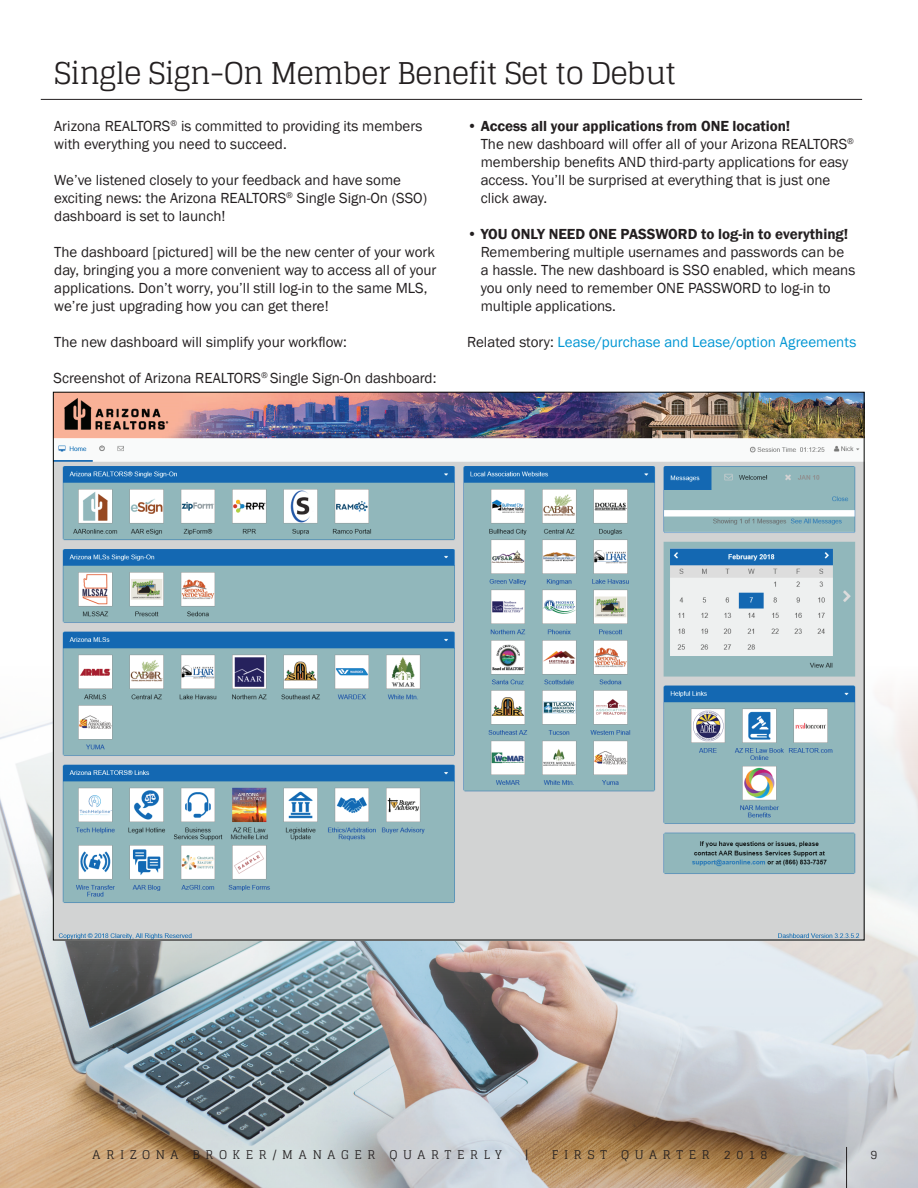
<style>
.page{position:relative;width:918px;height:1188px;background:#fff}
.page>*{position:absolute;margin:0;border:0;box-sizing:border-box;transform-origin:0 0}
.t1{font:30px "Glegoo";letter-spacing:-.03em;color:#231f20}
.t2{font:15px/18px "Franklin Gothic";color:#231f20}
.t3{font:15px "Franklin Gothic";color:#0096d3}
.t4{font:12px "Glegoo";letter-spacing:.47em;color:#231f20}
.s1{font-weight:600}
.s2{color:#231f20}
</style>
<div class="page">
<img style="left:0;top:666px;width:918px;height:522px">
<img style="left:55px;top:394px;width:807px;height:544px">
<hr style="left:41px;top:99px;width:821px;height:1px;background:#231f20">
<hr style="left:846px;top:1147px;width:1px;height:41px;background:#231f20">
<h1 class="t1" style="left:54px;top:55px;width:624px">Single Sign-On Member Benefit Set to Debut</h1>
<p class="t2" style="left:54px;top:117px;width:370px">Arizona REALTORS<sup>®</sup> is committed to providing its members with everything you need to succeed.</p>
<p class="t2" style="left:54px;top:171px;width:374px">We’ve listened closely to your feedback and have some exciting news: the Arizona REALTORS<sup>®</sup> Single Sign-On (SSO) dashboard is set to launch!</p>
<p class="t2" style="left:54px;top:243px;width:384px">The dashboard [pictured] will be the new center of your work day, bringing you a more convenient way to access all of your applications. Don’t worry, you’ll still log-in to the same MLS, we’re just upgrading how you can get there!</p>
<p class="t2" style="left:54px;top:333px;width:294px">The new dashboard will simplify your workflow:</p>
<p class="t2" style="left:481px;top:117px;width:375px;text-indent:-14px">• <span class="s1">Access all your applications from ONE location!<br></span>The new dashboard will offer all of your Arizona REALTORS<sup>® </sup>membership benefits AND third-party applications for easy access. You’ll be surprised at everything that is just one click away.</p>
<p class="t2" style="left:481px;top:225px;width:376px;text-indent:-14px">• <span class="s1">YOU ONLY NEED ONE PASSWORD to log-in to everything!<br></span>Remembering multiple usernames and passwords can be a hassle. The new dashboard is SSO enabled, which means you only need to remember ONE PASSWORD to log-in to multiple applications.</p>
<p class="t3" style="left:467px;top:332px;width:391px"><span class="s2">Related story:</span> Lease/purchase and Lease/option Agreements</p>
<p class="t2" style="left:54px;top:369px;width:384px">Screenshot of Arizona REALTORS<sup>®</sup> Single Sign-On dashboard:</p>
<p class="t4" style="left:93px;top:1147px;width:411px">ARIZONA BROKER/MANAGER QUARTERLY</p>
<p class="t4" style="left:525px;top:1147px;width:5px">|</p>
<p class="t4" style="left:552px;top:1147px;width:217px">FIRST QUARTER 2018</p>
<p class="t4" style="left:871px;top:1147px;width:8px">9</p>
</div>
